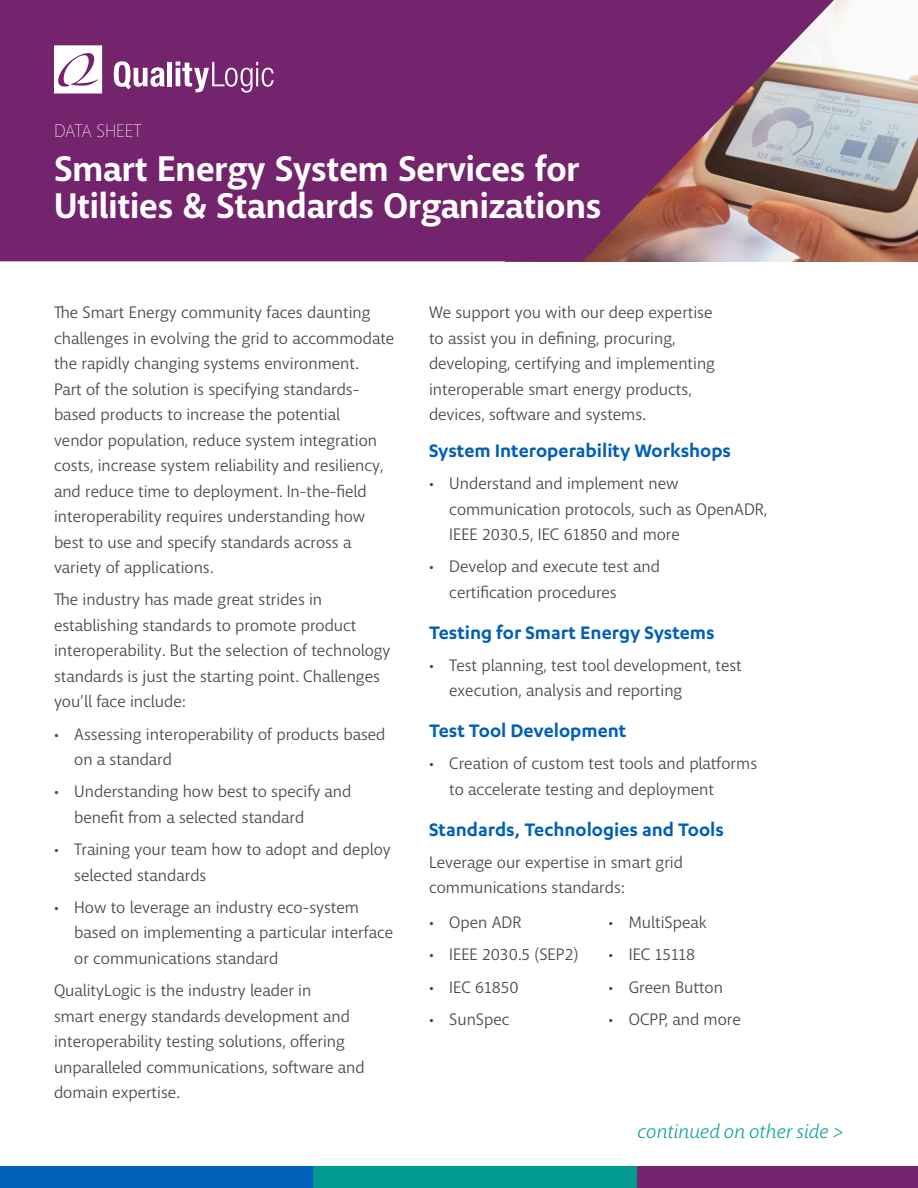
<style>
.page{position:relative;width:918px;height:1188px;background:#fff}
.page>*{position:absolute;margin:0;border:0;box-sizing:border-box;transform-origin:0 0}
.Body_Copy{font:700 35.25px/37.5px "Macha";letter-spacing:-.005em;color:#fff}
.Subhead2{font:600 21px "Karbon";color:#005fb9}
.Hanging_Indent{font:600 21px "Karbon";color:#005fb9}
.Body_Copy-2{font:italic 19.5px "Macha";color:#26a9a2}
.Body_Copy-3{font:100 18px "Macha";color:#fff}
.Body_Copy-4{font:16.5px/25.5px "Macha";color:#4b4c4d}
.Hanging_Indent-2{font:16.5px/25.5px "Macha";color:#4b4c4d}
</style>
<div class="page">
<img style="left:834px;top:0;width:84px;height:261px">
<svg style="left:0;top:0;width:834px;height:261px;background:#7d346f"></svg>
<div style="left:0;top:1166px;width:314px;height:22px;background:#005fb9"></div>
<div style="left:313px;top:1166px;width:324px;height:22px;background:#009a91"></div>
<div style="left:637px;top:1166px;width:281px;height:22px;background:#74246c"></div>
<svg style="left:54px;top:45px;width:48px;height:48px"></svg>
<svg style="left:114px;top:61px;width:51px;height:28px"></svg>
<div style="left:167px;top:62px;width:5px;height:24px;background:#fff"></div>
<svg style="left:176px;top:62px;width:98px;height:31px"></svg>
<p class="Body_Copy-3" style="left:54px;top:119px;width:90px">DATA SHEET</p>
<p class="Body_Copy" style="left:54px;top:151px;width:549px">Smart Energy System Services for<br>Utilities &amp; Standards Organizations</p>
<p class="Body_Copy-4" style="left:54px;top:300px;width:342px">The Smart Energy community faces daunting challenges in evolving the grid to accommodate the rapidly changing systems environment.<br>Part of the solution is specifying standards&shy;based products to increase the potential<br>vendor population, reduce system integration costs, increase system reliability and resiliency, and reduce time to deployment. In-the-field interoperability requires understanding how best to use and specify standards across a variety of applications.</p>
<p class="Body_Copy-4" style="left:54px;top:587px;width:338px">The industry has made great strides in establishing standards to promote product interoperability. But the selection of technology standards is just the starting point. Challenges you’ll face include:</p>
<p class="Hanging_Indent-2" style="left:74px;top:721px;width:313px;text-indent:-20px">• Assessing interoperability of products based on a standard</p>
<p class="Hanging_Indent-2" style="left:74px;top:779px;width:279px;text-indent:-20px">• Understanding how best to specify and benefit from a selected standard</p>
<p class="Hanging_Indent-2" style="left:74px;top:837px;width:318px;text-indent:-20px">• Training your team how to adopt and deploy selected standards</p>
<p class="Hanging_Indent-2" style="left:74px;top:895px;width:320px;text-indent:-20px">• How to leverage an industry eco-system based on implementing a particular interface or communications standard</p>
<p class="Body_Copy-4" style="left:54px;top:978px;width:312px">QualityLogic is the industry leader in<br>smart energy standards development and interoperability testing solutions, offering unparalleled communications, software and domain expertise.</p>
<p class="Body_Copy-4" style="left:429px;top:300px;width:288px">We support you with our deep expertise to assist you in defining, procuring, developing, certifying and implementing interoperable smart energy products, devices, software and systems.</p>
<p class="Hanging_Indent" style="left:429px;top:439px;width:304px">System Interoperability Workshops</p>
<p class="Hanging_Indent-2" style="left:449px;top:471px;width:319px;text-indent:-20px">• Understand and implement new communication protocols, such as OpenADR,<br>IEEE 2030.5, IEC 61850 and more</p>
<p class="Hanging_Indent-2" style="left:449px;top:554px;width:212px;text-indent:-20px">• Develop and execute test and certification procedures</p>
<p class="Subhead2" style="left:429px;top:620px;width:287px">Testing for Smart Energy Systems</p>
<p class="Hanging_Indent-2" style="left:449px;top:653px;width:294px;text-indent:-20px">• Test planning, test tool development, test execution, analysis and reporting</p>
<p class="Subhead2" style="left:429px;top:719px;width:199px">Test Tool Development</p>
<p class="Hanging_Indent-2" style="left:449px;top:751px;width:309px;text-indent:-20px">• Creation of custom test tools and platforms to accelerate testing and deployment</p>
<p class="Subhead2" style="left:429px;top:817px;width:297px">Standards, Technologies and Tools</p>
<p class="Body_Copy-4" style="left:429px;top:850px;width:256px">Leverage our expertise in smart grid communications standards:</p>
<p class="Hanging_Indent-2" style="left:429px;top:910px;width:94px">• Open ADR</p>
<p class="Hanging_Indent-2" style="left:429px;top:942px;width:151px">• IEEE 2030.5 (SEP2)</p>
<p class="Hanging_Indent-2" style="left:429px;top:974px;width:91px">• IEC 61850</p>
<p class="Hanging_Indent-2" style="left:429px;top:1007px;width:82px">• SunSpec</p>
<p class="Hanging_Indent-2" style="left:609px;top:910px;width:100px">• MultiSpeak</p>
<p class="Hanging_Indent-2" style="left:609px;top:942px;width:88px">• IEC 15118</p>
<p class="Hanging_Indent-2" style="left:609px;top:974px;width:116px">• Green Button</p>
<p class="Hanging_Indent-2" style="left:609px;top:1007px;width:134px">• OCPP, and more</p>
<p class="Body_Copy-2" style="left:637px;top:1119px;width:208px">continued on other side &gt;</p>
</div>
